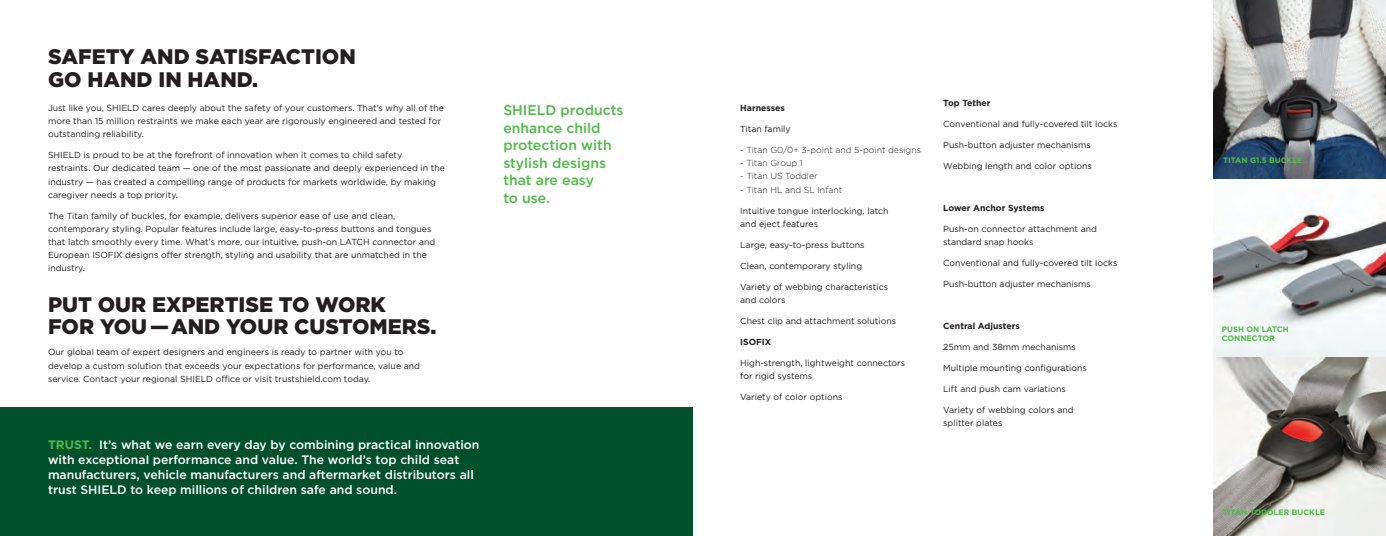
<style>
.page{position:relative;width:1386px;height:536px;background:#fff}
.page>*{position:absolute;margin:0;border:0;box-sizing:border-box;transform-origin:0 0}
.t1{font:900 21px/22.8px "Gotham";color:#231f20}
.t2{font:500 14px/17.5px "Gotham";color:#51b948}
.t3{font:500 12.25px/15.3px "Gotham";color:#fff}
.t4{font:8.75px/13.1px "Gotham";color:#231f20}
.t5{font:300 8.75px "Gotham";color:#231f20}
.t6{font:700 8.75px "Gotham";color:#231f20}
.t7{font:700 7.88px/8.8px "Gotham";color:#51b948}
.s1{font-weight:700;color:#51b948}
</style>
<div class="page">
<img style="left:1214px;top:0;width:172px;height:536px">
<div style="left:0;top:407px;width:693px;height:129px;background:#00502e"></div>
<p class="t1" style="left:48px;top:45px;width:309px">SAFETY AND SATISFACTION<br>GO HAND IN HAND.</p>
<p class="t4" style="left:48px;top:101px;width:398px">Just like you, SHIELD cares deeply about the safety of your customers. That’s why all of the more than 15 million restraints we make each year are rigorously engineered and tested for outstanding reliability.</p>
<p class="t4" style="left:48px;top:148px;width:398px">SHIELD is proud to be at the forefront of innovation when it comes to child safety restraints. Our dedicated team — one of the most passionate and deeply experienced in the industry — has created a compelling range of products for markets worldwide, by making caregiver needs a top priority.</p>
<p class="t4" style="left:48px;top:209px;width:389px">The Titan family of buckles, for example, delivers superior ease of use and clean, contemporary styling. Popular features include large, easy-to-press buttons and tongues that latch smoothly every time. What’s more, our intuitive, push-on LATCH connector and European ISOFIX designs offer strength, styling and usability that are unmatched in the industry.</p>
<p class="t1" style="left:48px;top:292px;width:390px">PUT OUR EXPERTISE TO WORK<br>FOR YOU —AND YOUR CUSTOMERS.</p>
<p class="t4" style="left:48px;top:345px;width:374px">Our global team of expert designers and engineers is ready to partner with you to develop a custom solution that exceeds your expectations for performance, value and service. Contact your regional SHIELD office or visit trustshield.com today.</p>
<p class="t3" style="left:48px;top:436px;width:433px"><span class="s1">TRUST.</span> It’s what we earn every day by combining practical innovation with exceptional performance and value. The world’s top child seat manufacturers, vehicle manufacturers and aftermarket distributors all trust SHIELD to keep millions of children safe and sound.</p>
<p class="t2" style="left:503px;top:101px;width:122px">SHIELD products enhance child protection with stylish designs that are easy<br>to use.</p>
<p class="t6" style="left:740px;top:102px;width:46px">Harnesses</p>
<p class="t4" style="left:740px;top:122px;width:52px">Titan family</p>
<p class="t5" style="left:740px;top:144px;width:182px">- Titan G0/0+ 3-point and 5-point designs</p>
<p class="t5" style="left:740px;top:157px;width:64px">- Titan Group 1</p>
<p class="t5" style="left:740px;top:171px;width:79px">- Titan US Toddler</p>
<p class="t5" style="left:740px;top:184px;width:104px">- Titan HL and SL Infant</p>
<p class="t4" style="left:740px;top:203px;width:150px">Intuitive tongue interlocking, latch and eject features</p>
<p class="t4" style="left:740px;top:238px;width:126px">Large, easy-to-press buttons</p>
<p class="t4" style="left:740px;top:259px;width:123px">Clean, contemporary styling</p>
<p class="t4" style="left:740px;top:280px;width:149px">Variety of webbing characteristics and colors</p>
<p class="t4" style="left:740px;top:314px;width:157px">Chest clip and attachment solutions</p>
<p class="t6" style="left:740px;top:336px;width:33px">ISOFIX</p>
<p class="t4" style="left:740px;top:356px;width:166px">High-strength, lightweight connectors for rigid systems</p>
<p class="t4" style="left:740px;top:390px;width:104px">Variety of color options</p>
<p class="t6" style="left:943px;top:97px;width:49px">Top Tether</p>
<p class="t4" style="left:943px;top:117px;width:176px">Conventional and fully-covered tilt locks</p>
<p class="t4" style="left:943px;top:138px;width:149px">Push-button adjuster mechanisms</p>
<p class="t4" style="left:943px;top:159px;width:150px">Webbing length and color options</p>
<p class="t6" style="left:943px;top:202px;width:103px">Lower Anchor Systems</p>
<p class="t4" style="left:943px;top:222px;width:155px">Push-on connector attachment and standard snap hooks</p>
<p class="t4" style="left:943px;top:256px;width:176px">Conventional and fully-covered tilt locks</p>
<p class="t4" style="left:943px;top:277px;width:149px">Push-button adjuster mechanisms</p>
<p class="t6" style="left:943px;top:320px;width:78px">Central Adjusters</p>
<p class="t4" style="left:943px;top:340px;width:134px">25mm and 38mm mechanisms</p>
<p class="t4" style="left:943px;top:361px;width:145px">Multiple mounting configurations</p>
<p class="t4" style="left:943px;top:382px;width:124px">Lift and push cam variations</p>
<p class="t4" style="left:943px;top:403px;width:132px">Variety of webbing colors and splitter plates</p>
<p class="t7" style="left:1223px;top:156px;width:81px">TITAN G1.5 BUCKLE</p>
<p class="t7" style="left:1222px;top:325px;width:68px">PUSH ON LATCH<br>CONNECTOR</p>
<p class="t7" style="left:1223px;top:508px;width:104px">TITAN TODDLER BUCKLE</p>
</div>
